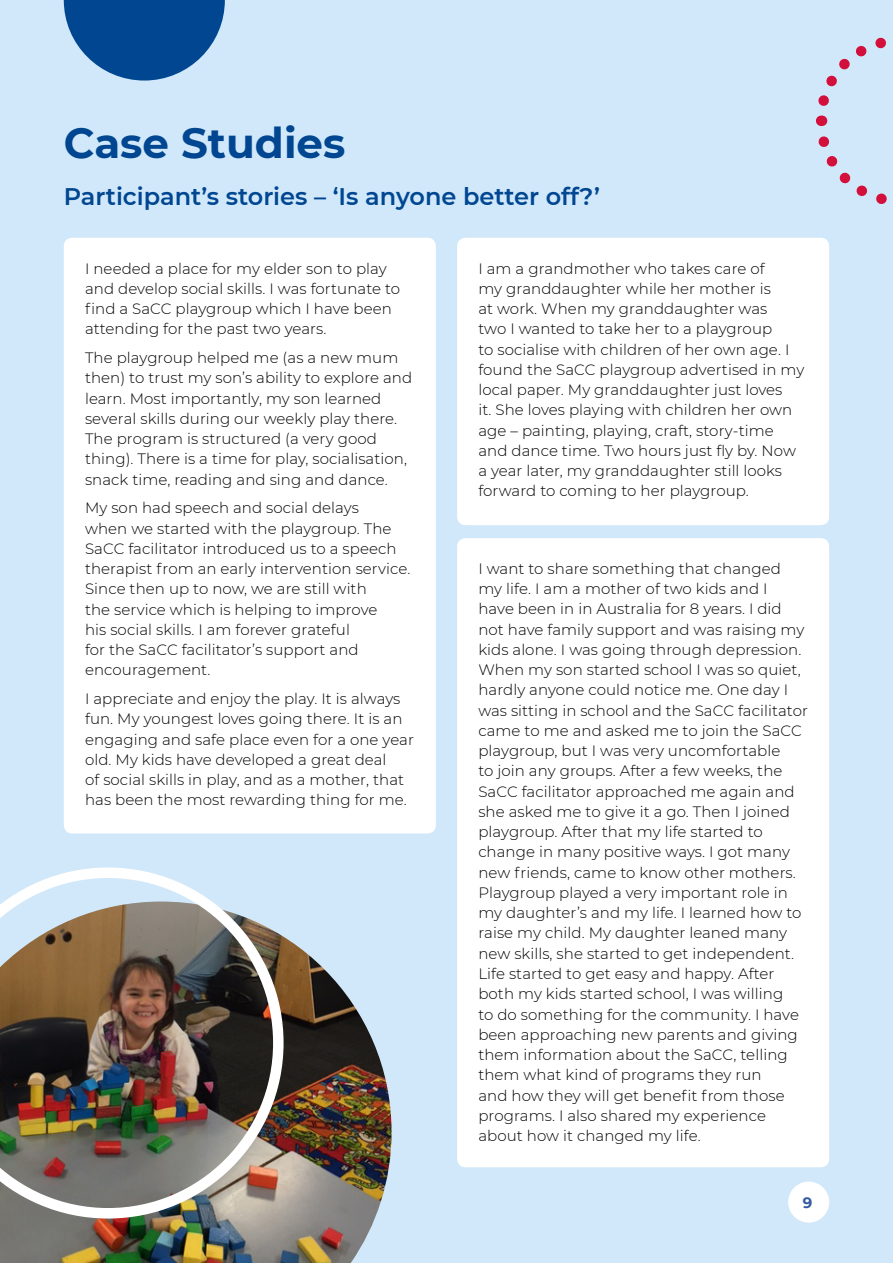
<style>
.page{position:relative;width:893px;height:1263px;background:#d0e8f9}
.page>*{position:absolute;margin:0;border:0;box-sizing:border-box;transform-origin:0 0}
.t1{font:700 42px "Montserrat";color:#004691}
.t2{font:600 24px "Montserrat";color:#004691}
.t3{font:300 15px/20.2px "Montserrat";letter-spacing:.005em;color:#000}
.t4{font:700 15px "Montserrat";color:#345aa0}
</style>
<div class="page">
<svg style="left:816px;top:37px;width:71px;height:167px"></svg>
<svg style="left:64px;top:0;width:161px;height:81px"></svg>
<div style="left:64px;top:238px;width:372px;height:595px;background:#fff;border-radius:9px"></div>
<div style="left:457px;top:238px;width:372px;height:287px;background:#fff;border-radius:9px"></div>
<div style="left:457px;top:538px;width:372px;height:629px;background:#fff;border-radius:9px"></div>
<img style="left:0;top:937px;width:392px;height:326px">
<img style="left:0;top:867px;width:284px;height:351px">
<div style="left:788px;top:1181px;width:41px;height:41px;background:#fff;border-radius:50%"></div>
<h1 class="t1" style="left:64px;top:113px;width:283px">Case Studies</h1>
<h2 class="t2" style="left:64px;top:180px;width:538px">Participant’s stories – ‘Is anyone better off?’</h2>
<p class="t3" style="left:85px;top:258px;width:317px">I needed a place for my elder son to play and develop social skills. I was fortunate to find a SaCC playgroup which I have been attending for the past two years.</p>
<p class="t3" style="left:85px;top:347px;width:329px">The playgroup helped me (as a new mum then) to trust my son’s ability to explore and learn. Most importantly, my son learned several skills during our weekly play there.<br>The program is structured (a very good thing). There is a time for play, socialisation, snack time, reading and sing and dance.</p>
<p class="t3" style="left:85px;top:497px;width:327px">My son had speech and social delays<br>when we started with the playgroup. The SaCC facilitator introduced us to a speech therapist from an early intervention service.<br>Since then up to now, we are still with<br>the service which is helping to improve<br>his social skills. I am forever grateful<br>for the SaCC facilitator’s support and encouragement.</p>
<p class="t3" style="left:85px;top:688px;width:330px">I appreciate and enjoy the play. It is always fun. My youngest loves going there. It is an engaging and safe place even for a one year old. My kids have developed a great deal<br>of social skills in play, and as a mother, that has been the most rewarding thing for me.</p>
<p class="t3" style="left:478px;top:258px;width:327px">I am a grandmother who takes care of<br>my granddaughter while her mother is<br>at work. When my granddaughter was<br>two I wanted to take her to a playgroup<br>to socialise with children of her own age. I found the SaCC playgroup advertised in my local paper. My granddaughter just loves<br>it. She loves playing with children her own age – painting, playing, craft, story-time and dance time. Two hours just fly by. Now a year later, my granddaughter still looks forward to coming to her playgroup.</p>
<p class="t3" style="left:478px;top:558px;width:331px">I want to share something that changed my life. I am a mother of two kids and I<br>have been in in Australia for 8 years. I did not have family support and was raising my kids alone. I was going through depression.<br>When my son started school I was so quiet, hardly anyone could notice me. One day I was sitting in school and the SaCC facilitator came to me and asked me to join the SaCC playgroup, but I was very uncomfortable<br>to join any groups. After a few weeks, the SaCC facilitator approached me again and she asked me to give it a go. Then I joined playgroup. After that my life started to change in many positive ways. I got many new friends, came to know other mothers.<br>Playgroup played a very important role in my daughter’s and my life. I learned how to raise my child. My daughter leaned many new skills, she started to get independent.<br>Life started to get easy and happy. After both my kids started school, I was willing<br>to do something for the community. I have been approaching new parents and giving them information about the SaCC, telling them what kind of programs they run<br>and how they will get benefit from those programs. I also shared my experience about how it changed my life.</p>
<p class="t4" style="left:803px;top:1192px;width:11px">9</p>
</div>
